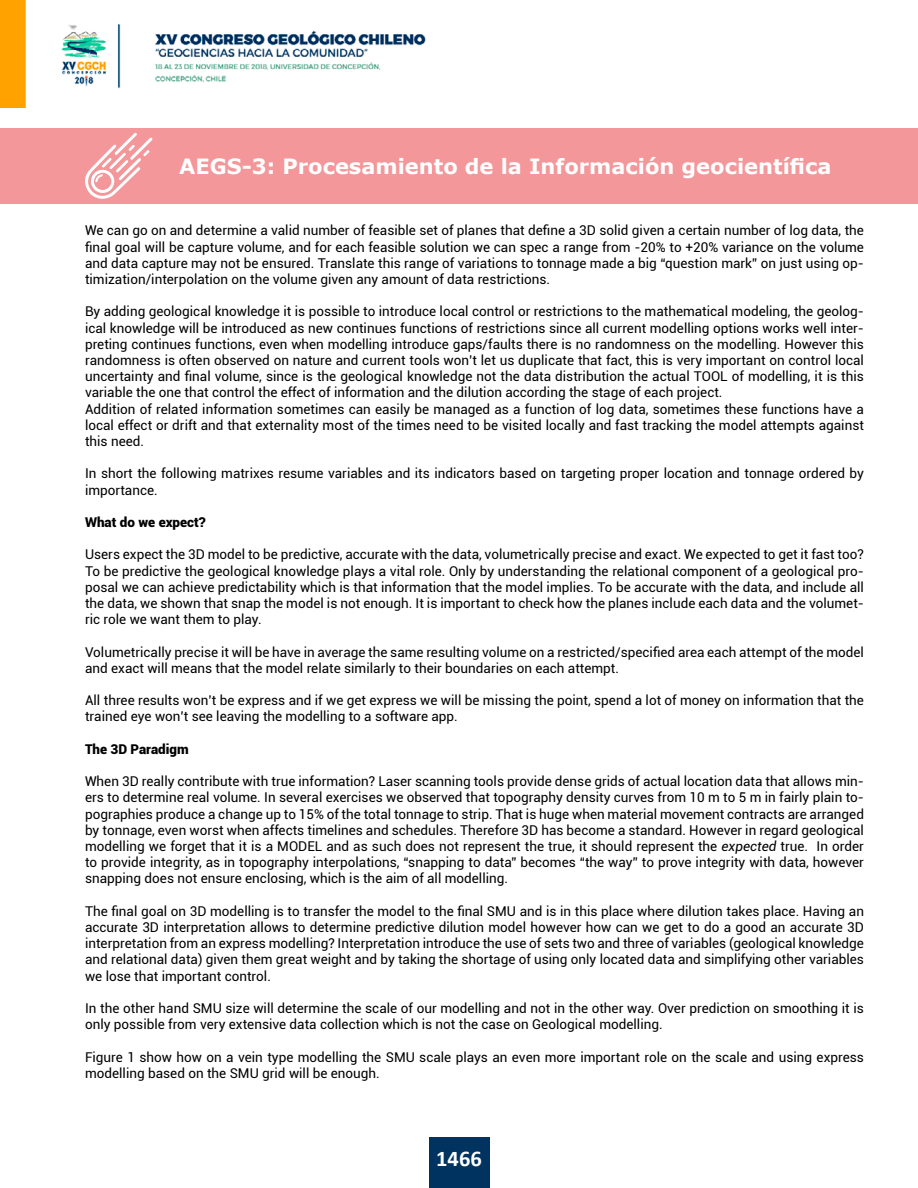
<style>
.page{position:relative;width:918px;height:1188px;background:#fff}
.page>*{position:absolute;margin:0;border:0;box-sizing:border-box;transform-origin:0 0}
.t1{font:700 22.5px "Calibri";color:#fff}
.t2{font:700 21px "Verdana";color:#fff}
.t3{font:13.5px/16.2px "Roboto";color:#000}
.t4{font:900 13.5px "Roboto";color:#000}
.s1{font-style:italic}
</style>
<div class="page">
<img style="left:0;top:0;width:426px;height:108px">
<div style="left:429px;top:1138px;width:60px;height:50px;background:#00335f"></div>
<div style="left:0;top:128px;width:918px;height:75px;background:#f3979a"></div>
<svg style="left:85px;top:133px;width:67px;height:66px"></svg>
<p class="t2" style="left:179px;top:151px;width:654px">AEGS-3: Procesamiento de la Información geocientífica</p>
<p class="t3" style="left:85px;top:222px;width:780px;text-align:justify">We can go on and determine a valid number of feasible set of planes that define a 3D solid given a certain number of log data, the final goal will be capture volume, and for each feasible solution we can spec a range from -20% to +20% variance on the volume and data capture may not be ensured. Translate this range of variations to tonnage made a big “question mark” on just using op&shy;timization/interpolation on the volume given any amount of data restrictions.</p>
<p class="t3" style="left:85px;top:303px;width:780px">By adding geological knowledge it is possible to introduce local control or restrictions to the mathematical modeling, the geolog&shy;ical knowledge will be introduced as new continues functions of restrictions since all current modelling options works well inter&shy;preting continues functions, even when modelling introduce gaps/faults there is no randomness on the modelling. However this randomness is often observed on nature and current tools won’t let us duplicate that fact, this is very important on control local uncertainty and final volume, since is the geological knowledge not the data distribution the actual TOOL of modelling, it is this variable the one that control the effect of information and the dilution according the stage of each project.<br>Addition of related information sometimes can easily be managed as a function of log data, sometimes these functions have a local effect or drift and that externality most of the times need to be visited locally and fast tracking the model attempts against this need.</p>
<p class="t3" style="left:85px;top:465px;width:780px">In short the following matrixes resume variables and its indicators based on targeting proper location and tonnage ordered by importance.</p>
<p class="t4" style="left:85px;top:513px;width:122px">What do we expect?</p>
<p class="t3" style="left:85px;top:546px;width:780px;text-align:justify">Users expect the 3D model to be predictive, accurate with the data, volumetrically precise and exact. We expected to get it fast too?<br>To be predictive the geological knowledge plays a vital role. Only by understanding the relational component of a geological pro&shy;posal we can achieve predictability which is that information that the model implies. To be accurate with the data, and include all the data, we shown that snap the model is not enough. It is important to check how the planes include each data and the volumet&shy;ric role we want them to play.</p>
<p class="t3" style="left:85px;top:643px;width:780px">Volumetrically precise it will be have in average the same resulting volume on a restricted/specified area each attempt of the model and exact will means that the model relate similarly to their boundaries on each attempt.</p>
<p class="t3" style="left:85px;top:692px;width:780px">All three results won’t be express and if we get express we will be missing the point, spend a lot of money on information that the trained eye won’t see leaving the modelling to a software app.</p>
<p class="t4" style="left:85px;top:740px;width:105px">The 3D Paradigm</p>
<p class="t3" style="left:85px;top:773px;width:780px;text-align:justify">When 3D really contribute with true information? Laser scanning tools provide dense grids of actual location data that allows min&shy;ers to determine real volume. In several exercises we observed that topography density curves from 10 m to 5 m in fairly plain to&shy;pographies produce a change up to 15% of the total tonnage to strip. That is huge when material movement contracts are arranged by tonnage, even worst when affects timelines and schedules. Therefore 3D has become a standard. However in regard geological modelling we forget that it is a MODEL and as such does not represent the true, it should represent the <span class="s1">expected</span> true. In order to provide integrity, as in topography interpolations, “snapping to data” becomes “the way” to prove integrity with data, however snapping does not ensure enclosing, which is the aim of all modelling.</p>
<p class="t3" style="left:85px;top:902px;width:780px;text-align:justify">The final goal on 3D modelling is to transfer the model to the final SMU and is in this place where dilution takes place. Having an accurate 3D interpretation allows to determine predictive dilution model however how can we get to do a good an accurate 3D interpretation from an express modelling? Interpretation introduce the use of sets two and three of variables (geological knowledge and relational data) given them great weight and by taking the shortage of using only located data and simplifying other variables we lose that important control.</p>
<p class="t3" style="left:85px;top:1000px;width:780px">In the other hand SMU size will determine the scale of our modelling and not in the other way. Over prediction on smoothing it is only possible from very extensive data collection which is not the case on Geological modelling.</p>
<p class="t3" style="left:85px;top:1048px;width:780px">Figure 1 show how on a vein type modelling the SMU scale plays an even more important role on the scale and using express modelling based on the SMU grid will be enough.</p>
<p class="t1" style="left:436px;top:1143px;width:47px">1466</p>
</div>
